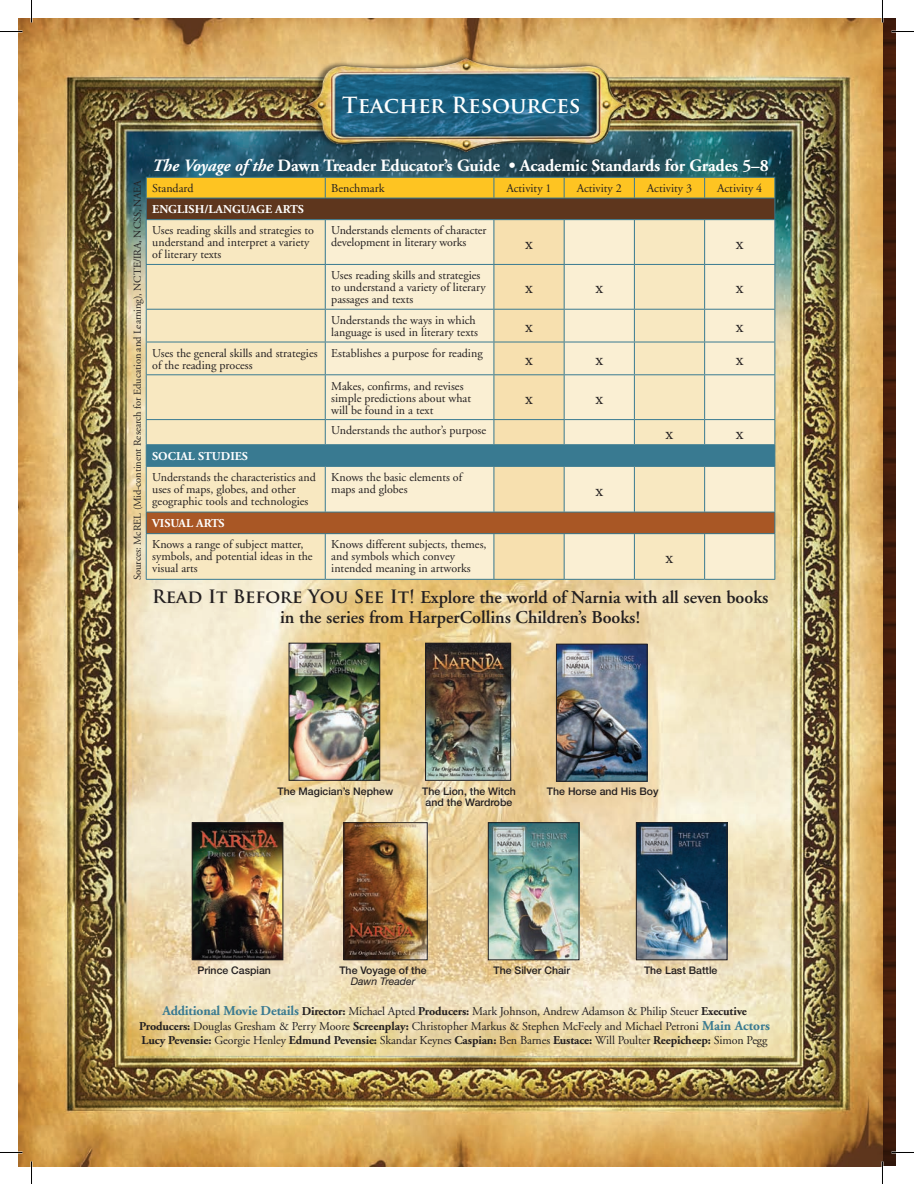
<style>
.page{position:relative;width:914px;height:1184px;background:#fff}
.page>*{position:absolute;margin:0;border:0;box-sizing:border-box;transform-origin:0 0}
.t1{font:700 21.75px "Trajan Pro";color:#fff}
.t2{font:600 18px/19.5px "Adobe Garamond";color:#231f20;text-align:center}
.t3{font:18px "Adobe Garamond";color:#231f20}
.t4{font:700 17.25px "Adobe Garamond";letter-spacing:-.005em;color:#fff}
.t5{font:12px/12px "Adobe Garamond";color:#231f20}
.t6{font:700 12px "Adobe Garamond";color:#fff}
.t7{font:500 10.5px/11.2px "Helvetica Neue";color:#231f20;text-align:center}
.t8{font:10.5px "Adobe Garamond";letter-spacing:-.01em;color:#231f20}
.s1{font-style:italic}
.s2{font-family:"Trajan Pro";font-weight:700}
.s3{font-weight:400;font-style:italic}
.s4{font-weight:700;font-size:13.5px;color:#397a91}
.s5{font-weight:700}
</style>
<div class="page">
<img style="left:18px;top:18px;width:878px;height:1148px">
<img style="left:290px;top:644px;width:88px;height:134px">
<div style="left:288px;top:642px;width:92px;height:138px;border:1px solid #231f20"></div>
<img style="left:558px;top:645px;width:87px;height:134px">
<div style="left:556px;top:643px;width:91px;height:138px;border:1px solid #231f20"></div>
<img style="left:345px;top:824px;width:80px;height:134px">
<div style="left:343px;top:822px;width:84px;height:138px;border:1px solid #231f20"></div>
<img style="left:427px;top:644px;width:82px;height:134px">
<div style="left:425px;top:642px;width:86px;height:138px;border:1px solid #231f20"></div>
<img style="left:194px;top:824px;width:87px;height:134px">
<div style="left:192px;top:822px;width:91px;height:138px;border:1px solid #231f20"></div>
<img style="left:490px;top:824px;width:87px;height:134px">
<div style="left:488px;top:822px;width:91px;height:138px;border:1px solid #231f20"></div>
<img style="left:638px;top:824px;width:87px;height:134px">
<div style="left:636px;top:822px;width:91px;height:138px;border:1px solid #231f20"></div>
<img style="left:294px;top:33px;width:342px;height:130px">
<svg style="left:146px;top:177px;width:629px;height:402px;background:#dccda9"></svg>
<hr style="left:146px;top:533px;width:179px;height:1px;background:#397a91">
<hr style="left:146px;top:534px;width:1px;height:45px;background:#397a91">
<hr style="left:325px;top:533px;width:169px;height:1px;background:#397a91">
<hr style="left:325px;top:534px;width:1px;height:45px;background:#397a91">
<hr style="left:494px;top:533px;width:70px;height:1px;background:#397a91">
<hr style="left:493px;top:534px;width:1px;height:45px;background:#397a91">
<hr style="left:564px;top:533px;width:70px;height:1px;background:#397a91">
<hr style="left:563px;top:534px;width:1px;height:45px;background:#397a91">
<hr style="left:634px;top:533px;width:70px;height:1px;background:#397a91">
<hr style="left:634px;top:534px;width:1px;height:45px;background:#397a91">
<hr style="left:704px;top:533px;width:71px;height:1px;background:#397a91">
<hr style="left:704px;top:534px;width:1px;height:45px;background:#397a91">
<hr style="left:774px;top:534px;width:1px;height:45px;background:#397a91">
<hr style="left:146px;top:579px;width:179px;height:1px;background:#397a91">
<hr style="left:325px;top:579px;width:169px;height:1px;background:#397a91">
<hr style="left:494px;top:579px;width:70px;height:1px;background:#397a91">
<hr style="left:564px;top:579px;width:70px;height:1px;background:#397a91">
<hr style="left:634px;top:579px;width:70px;height:1px;background:#397a91">
<hr style="left:704px;top:579px;width:71px;height:1px;background:#397a91">
<hr style="left:0;top:1151px;width:22px;height:2px;background:#fff">
<hr style="left:891px;top:1151px;width:23px;height:2px;background:#fff">
<hr style="left:881px;top:0;width:2px;height:22px;background:#fff">
<hr style="left:881px;top:1161px;width:2px;height:23px;background:#fff">
<svg style="left:0;top:31px;width:22px;height:1px"></svg>
<svg style="left:891px;top:31px;width:23px;height:1px"></svg>
<svg style="left:0;top:1152px;width:22px;height:1px"></svg>
<svg style="left:891px;top:1152px;width:23px;height:1px"></svg>
<svg style="left:31px;top:0;width:1px;height:22px"></svg>
<svg style="left:31px;top:1161px;width:1px;height:23px"></svg>
<svg style="left:882px;top:0;width:1px;height:22px"></svg>
<svg style="left:882px;top:1161px;width:1px;height:23px"></svg>
<p class="t1" style="left:342px;top:91px;width:240px">Teacher Resources</p>
<p class="t8" style="left:132px;top:579px;width:402px;rotate:-90deg">Sources: McREL (Mid-continent Research for Education and Learning), NCTE/IRA, NCSS, NAEA</p>
<p class="t4" style="left:152px;top:156px;width:618px"><span class="s1">The Voyage of the</span> Dawn Treader Educator’s Guide • Academic Standards for Grades 5–8</p>
<p class="t5" style="left:152px;top:182px;width:43px">Standard</p>
<p class="t5" style="left:331px;top:182px;width:55px">Benchmark</p>
<p class="t5" style="left:506px;top:182px;width:47px">Activity 1</p>
<p class="t5" style="left:576px;top:182px;width:47px">Activity 2</p>
<p class="t5" style="left:647px;top:182px;width:47px">Activity 3</p>
<p class="t5" style="left:717px;top:182px;width:47px">Activity 4</p>
<p class="t6" style="left:152px;top:203px;width:151px">English/Language Arts</p>
<p class="t5" style="left:152px;top:225px;width:163px">Uses reading skills and strategies to understand and interpret a variety of literary texts</p>
<p class="t5" style="left:331px;top:225px;width:157px">Understands elements of character development in literary works</p>
<p class="t3" style="left:525px;top:233px;width:9px">x</p>
<p class="t3" style="left:735px;top:233px;width:9px">x</p>
<p class="t5" style="left:331px;top:270px;width:156px">Uses reading skills and strategies to understand a variety of literary passages and texts</p>
<p class="t3" style="left:525px;top:278px;width:9px">x</p>
<p class="t3" style="left:595px;top:278px;width:9px">x</p>
<p class="t3" style="left:735px;top:278px;width:9px">x</p>
<p class="t5" style="left:331px;top:314px;width:148px">Understands the ways in which language is used in literary texts</p>
<p class="t3" style="left:525px;top:317px;width:9px">x</p>
<p class="t3" style="left:735px;top:317px;width:9px">x</p>
<p class="t5" style="left:152px;top:347px;width:167px">Uses the general skills and strategies of the reading process</p>
<p class="t5" style="left:331px;top:347px;width:153px">Establishes a purpose for reading</p>
<p class="t5" style="left:331px;top:380px;width:141px">Makes, confirms, and revises simple predictions about what will be found in a text</p>
<p class="t3" style="left:525px;top:350px;width:9px">x</p>
<p class="t3" style="left:595px;top:350px;width:9px">x</p>
<p class="t3" style="left:735px;top:350px;width:9px">x</p>
<p class="t3" style="left:525px;top:388px;width:9px">x</p>
<p class="t3" style="left:595px;top:388px;width:9px">x</p>
<p class="t5" style="left:331px;top:425px;width:156px">Understands the author’s purpose</p>
<p class="t3" style="left:665px;top:423px;width:9px">x</p>
<p class="t3" style="left:735px;top:423px;width:9px">x</p>
<p class="t6" style="left:152px;top:449px;width:90px">Social Studies</p>
<p class="t5" style="left:152px;top:471px;width:165px">Understands the characteristics and uses of maps, globes, and other geographic tools and technologies</p>
<p class="t5" style="left:331px;top:471px;width:132px">Knows the basic elements of maps and globes</p>
<p class="t6" style="left:152px;top:517px;width:72px">Visual Arts</p>
<p class="t5" style="left:152px;top:539px;width:162px">Knows a range of subject matter, symbols, and potential ideas in the visual arts</p>
<p class="t5" style="left:331px;top:539px;width:157px">Knows different subjects, themes, and symbols which convey intended meaning in artworks</p>
<p class="t3" style="left:595px;top:480px;width:9px">x</p>
<p class="t3" style="left:665px;top:548px;width:9px">x</p>
<p class="t2" style="left:152px;top:588px;width:617px"><span class="s2">Read It Before You See It!</span> Explore the world of Narnia with all seven books in the series from HarperCollins Children’s Books!</p>
<p class="t7" style="left:277px;top:785px;width:117px">The Magician’s Nephew</p>
<p class="t7" style="left:422px;top:785px;width:95px">The Lion, the Witch and the Wardrobe</p>
<p class="t7" style="left:547px;top:785px;width:113px">The Horse and His Boy</p>
<p class="t7" style="left:197px;top:964px;width:75px">Prince Caspian</p>
<p class="t7" style="left:339px;top:964px;width:89px">The Voyage of the<br><span class="s3">Dawn Treader</span></p>
<p class="t7" style="left:493px;top:964px;width:78px">The Silver Chair</p>
<p class="t7" style="left:644px;top:964px;width:75px">The Last Battle</p>
<p class="t5" style="left:139px;top:1004px;width:632px;line-height:14.2px;text-align:center"><span class="s4">Additional Movie Details</span> <span class="s5">Director:</span> Michael Apted <span class="s5">Producers:</span> Mark Johnson, Andrew Adamson &amp; Philip Steuer <span class="s5">Executive<br>Producers:</span> Douglas Gresham &amp; Perry Moore <span class="s5">Screenplay:</span> Christopher Markus &amp; Stephen McFeely and Michael Petroni <span class="s4">Main Actors<br></span><span class="s5">Lucy Pevensie:</span> Georgie Henley <span class="s5">Edmund Pevensie:</span> Skandar Keynes <span class="s5">Caspian:</span> Ben Barnes <span class="s5">Eustace:</span> Will Poulter <span class="s5">Reepicheep:</span> Simon Pegg</p>
</div>
